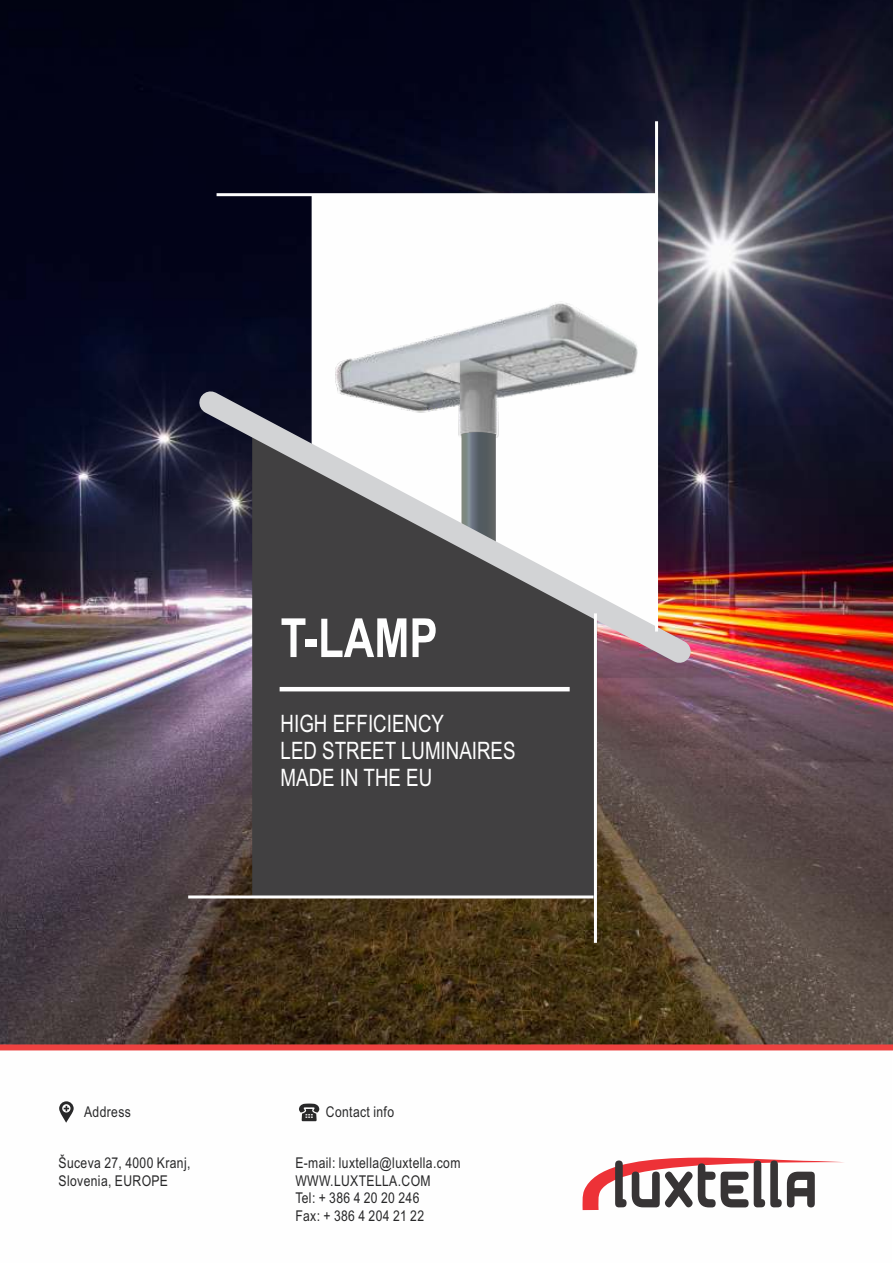
<style>
.page{position:relative;width:893px;height:1263px;background:#fff}
.page>*{position:absolute;margin:0;border:0;box-sizing:border-box;transform-origin:0 0}
.t1{font:700 54px "Arial Narrow";color:#fefefe;scale:.95 1}
.t2{font:24px/27px "Arial Narrow";color:#fefefe;scale:.95 1}
.t3{font:14.85px/17.9px "Arial Narrow";letter-spacing:.025em;color:#282829}
</style>
<div class="page">
<img style="left:0;top:0;width:893px;height:1044px">
<div style="left:0;top:1044px;width:893px;height:6px;background:#ee4240"></div>
<svg style="left:312px;top:196px;width:343px;height:176px"></svg>
<img style="left:316px;top:282px;width:339px;height:90px">
<div style="left:252px;top:682px;width:342px;height:213px;background:#414041"></div>
<svg style="left:180px;top:372px;width:530px;height:310px"></svg>
<hr style="left:594px;top:613px;width:3px;height:330px;background:#fefefe">
<hr style="left:655px;top:121px;width:3px;height:510px;background:#fefefe">
<hr style="left:188px;top:895px;width:406px;height:3px;background:#fefefe">
<hr style="left:217px;top:193px;width:439px;height:3px;background:#fefefe">
<svg style="left:59px;top:1101px;width:15px;height:22px"></svg>
<svg style="left:299px;top:1103px;width:21px;height:18px"></svg>
<hr style="left:280px;top:687px;width:290px;height:4px;background:#fefefe">
<svg style="left:582px;top:1157px;width:262px;height:53px"></svg>
<h1 class="t1" style="left:281px;top:618px;width:167px">T-LAMP</h1>
<h2 class="t2" style="left:281px;top:712px;width:249px">HIGH EFFICIENCY<br>LED STREET LUMINAIRES<br>MADE IN THE EU</h2>
<p class="t3" style="left:84px;top:1104px;width:48px">Address</p>
<p class="t3" style="left:326px;top:1104px;width:70px">Contact info</p>
<p class="t3" style="left:59px;top:1155px;width:133px">Šuceva 27, 4000 Kranj,<br>Slovenia, EUROPE</p>
<p class="t3" style="left:295px;top:1155px;width:167px">E-mail: luxtella@luxtella.com<br>WWW.LUXTELLA.COM<br>Tel: + 386 4 20 20 246<br>Fax: + 386 4 204 21 22</p>
</div>
